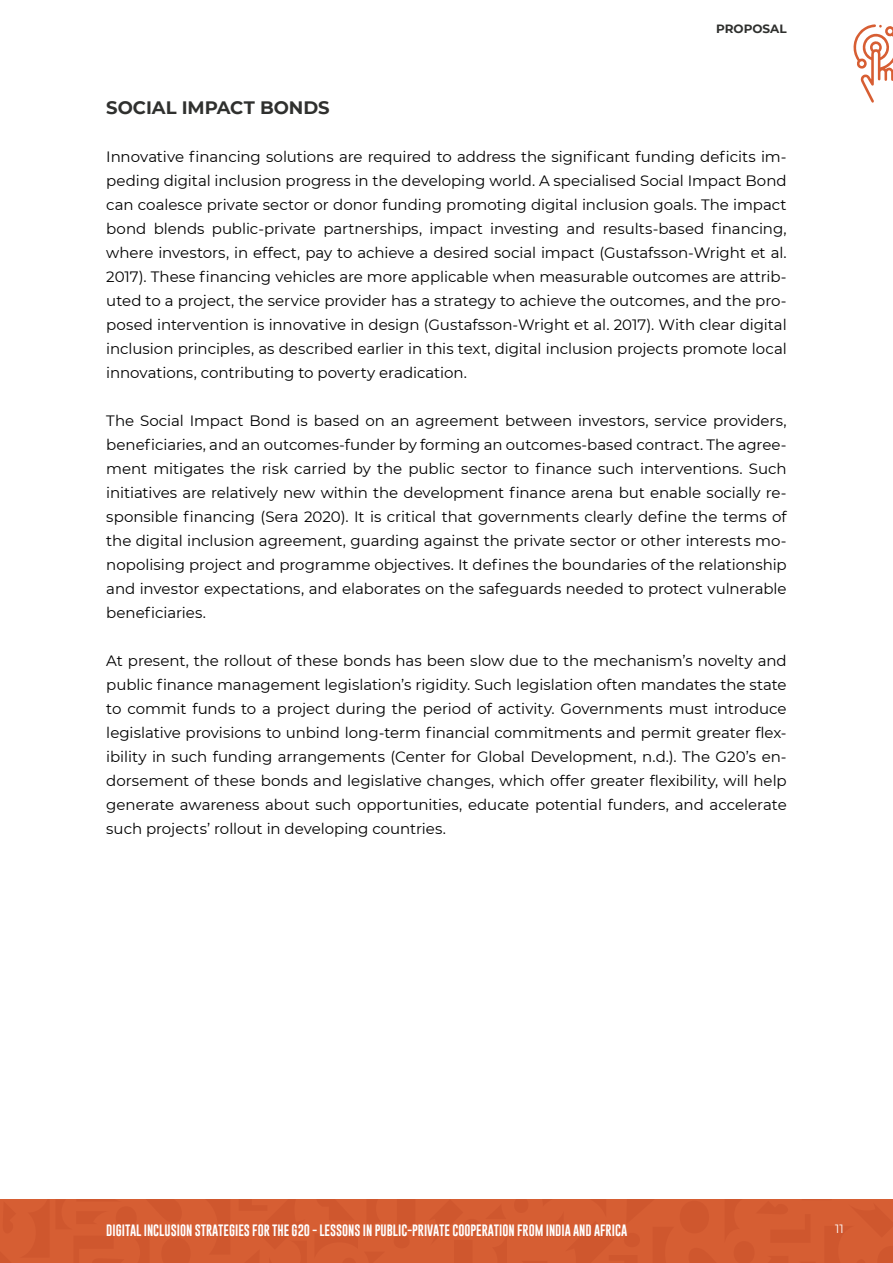
<style>
.page{position:relative;width:893px;height:1263px;background:#fff}
.page>*{position:absolute;margin:0;border:0;box-sizing:border-box;transform-origin:0 0}
.t1{font:700 18px "Montserrat";color:#2f302e}
.t2{font:15px/24px "Montserrat";letter-spacing:-.005em;color:#000;text-align:justify}
.t3{font:12px "Gobold";color:#fff}
.t4{font:700 12px "Montserrat";color:#2f302e}
.t5{font:12px "Montserrat";color:#fff}
</style>
<div class="page">
<div style="left:0;top:1199px;width:893px;height:64px;background:#d65e33"></div>
<svg style="left:853px;top:24px;width:40px;height:79px"></svg>
<p class="t4" style="left:716px;top:23px;width:72px">PROPOSAL</p>
<p class="t1" style="left:106px;top:100px;width:225px">SOCIAL IMPACT BONDS</p>
<p class="t2" style="left:106px;top:144px;width:682px">Innovative financing solutions are required to address the significant funding deficits im&shy;peding digital inclusion progress in the developing world. A specialised Social Impact Bond can coalesce private sector or donor funding promoting digital inclusion goals. The impact bond blends public-private partnerships, impact investing and results-based financing, where investors, in effect, pay to achieve a desired social impact (Gustafsson-Wright et al.<br>2017). These financing vehicles are more applicable when measurable outcomes are attrib&shy;uted to a project, the service provider has a strategy to achieve the outcomes, and the pro&shy;posed intervention is innovative in design (Gustafsson-Wright et al. 2017). With clear digital inclusion principles, as described earlier in this text, digital inclusion projects promote local innovations, contributing to poverty eradication.</p>
<p class="t2" style="left:106px;top:409px;width:682px">The Social Impact Bond is based on an agreement between investors, service providers, beneficiaries, and an outcomes-funder by forming an outcomes-based contract. The agree&shy;ment mitigates the risk carried by the public sector to finance such interventions. Such initiatives are relatively new within the development finance arena but enable socially re&shy;sponsible financing (Sera 2020). It is critical that governments clearly define the terms of the digital inclusion agreement, guarding against the private sector or other interests mo&shy;nopolising project and programme objectives. It defines the boundaries of the relationship and investor expectations, and elaborates on the safeguards needed to protect vulnerable beneficiaries.</p>
<p class="t2" style="left:106px;top:648px;width:682px">At present, the rollout of these bonds has been slow due to the mechanism’s novelty and public finance management legislation’s rigidity. Such legislation often mandates the state to commit funds to a project during the period of activity. Governments must introduce legislative provisions to unbind long-term financial commitments and permit greater flex&shy;ibility in such funding arrangements (Center for Global Development, n.d.). The G20’s en&shy;dorsement of these bonds and legislative changes, which offer greater flexibility, will help generate awareness about such opportunities, educate potential funders, and accelerate such projects’ rollout in developing countries.</p>
<p class="t3" style="left:106px;top:1225px;width:522px">DIGITAL INCLUSION STRATEGIES FOR THE G20 - LESSONS IN PUBLIC-PRIVATE COOPERATION FROM INDIA AND AFRICA</p>
<p class="t5" style="left:835px;top:1223px;width:10px">11</p>
</div>
